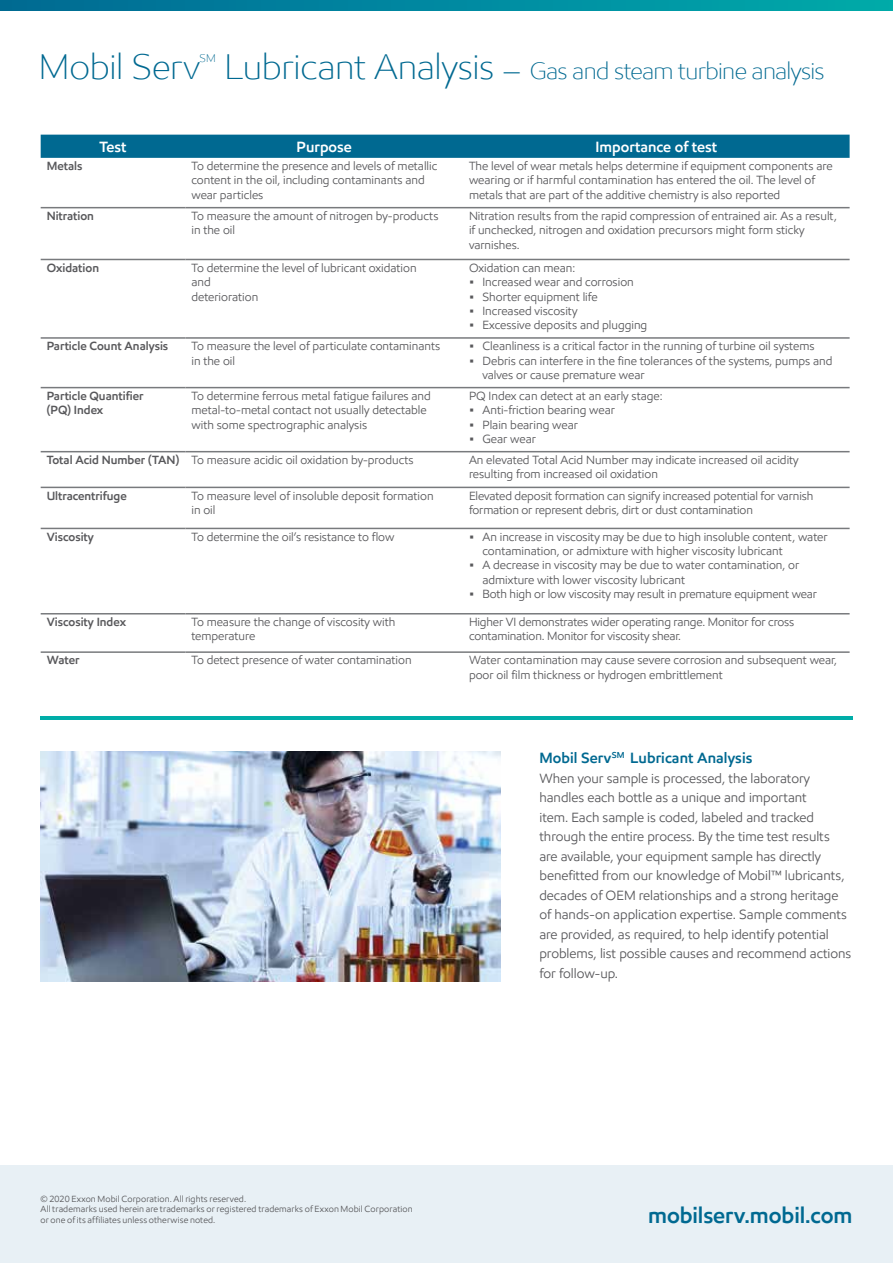
<style>
.page{position:relative;width:893px;height:1263px;background:#fff}
.page>*{position:absolute;margin:0;border:0;box-sizing:border-box;transform-origin:0 0}
.t1{font:300 36px "E Mprint";letter-spacing:-.005em;color:#006991}
.t2{font:300 24px "E Mprint";letter-spacing:-.03em;color:#006991}
.t3{font:600 22.5px "E Mprint";letter-spacing:-.005em;color:#006991}
.t4{font:600 15px "E Mprint";letter-spacing:.005em;color:#006991}
.t5{font:600 15px "E Mprint";color:#fff}
.t6{font:13.5px/19.5px "E Mprint";color:#58585b}
.t7{font:12px/14.4px "E Mprint";color:#58585b}
.t8{font:600 12px/14.4px "E Mprint";color:#58585b}
.t9{font:300 11.4px "E Mprint";color:#006991}
.t10{font:9px/10.5px "E Mprint";letter-spacing:.01em;color:#58585b}
.s1{font-size:36px}
.s2{font-weight:600}
</style>
<div class="page">
<img style="left:40px;top:752px;width:461px;height:229px">
<div style="left:41px;top:135px;width:809px;height:23px;background:#006991"></div>
<hr style="left:41px;top:207px;width:144px;height:1px;background:#787a7d">
<hr style="left:185px;top:207px;width:278px;height:1px;background:#787a7d">
<hr style="left:463px;top:207px;width:387px;height:1px;background:#787a7d">
<hr style="left:41px;top:259px;width:144px;height:1px;background:#787a7d">
<hr style="left:185px;top:259px;width:278px;height:1px;background:#787a7d">
<hr style="left:463px;top:259px;width:387px;height:1px;background:#787a7d">
<hr style="left:41px;top:337px;width:144px;height:2px;background:#787a7d">
<hr style="left:185px;top:337px;width:278px;height:2px;background:#787a7d">
<hr style="left:463px;top:337px;width:387px;height:2px;background:#787a7d">
<hr style="left:41px;top:387px;width:144px;height:1px;background:#787a7d">
<hr style="left:185px;top:387px;width:278px;height:1px;background:#787a7d">
<hr style="left:463px;top:387px;width:387px;height:1px;background:#787a7d">
<hr style="left:41px;top:451px;width:144px;height:1px;background:#787a7d">
<hr style="left:185px;top:451px;width:278px;height:1px;background:#787a7d">
<hr style="left:463px;top:451px;width:387px;height:1px;background:#787a7d">
<hr style="left:41px;top:487px;width:144px;height:1px;background:#787a7d">
<hr style="left:185px;top:487px;width:278px;height:1px;background:#787a7d">
<hr style="left:463px;top:487px;width:387px;height:1px;background:#787a7d">
<hr style="left:41px;top:528px;width:144px;height:1px;background:#787a7d">
<hr style="left:185px;top:528px;width:278px;height:1px;background:#787a7d">
<hr style="left:463px;top:528px;width:387px;height:1px;background:#787a7d">
<hr style="left:41px;top:613px;width:144px;height:1px;background:#787a7d">
<hr style="left:185px;top:613px;width:278px;height:1px;background:#787a7d">
<hr style="left:463px;top:613px;width:387px;height:1px;background:#787a7d">
<hr style="left:41px;top:651px;width:144px;height:2px;background:#787a7d">
<hr style="left:185px;top:651px;width:278px;height:2px;background:#787a7d">
<hr style="left:463px;top:651px;width:387px;height:2px;background:#787a7d">
<div style="left:0;top:1165px;width:893px;height:98px;background:#e8f0f5"></div>
<hr style="left:40px;top:717px;width:813px;height:3px;background:#00ada8">
<svg style="left:0;top:0;width:893px;height:10px;background:#00899f"></svg>
<h1 class="t1" style="left:39px;top:44px;width:163px">Mobil Serv</h1>
<p class="t9" style="left:200px;top:51px;width:18px">SM</p>
<h2 class="t2" style="left:224px;top:56px;width:602px"><span class="s1">Lubricant Analysis</span> — Gas and steam turbine analysis</h2>
<p class="t5" style="left:99px;top:137px;width:29px">Test</p>
<p class="t5" style="left:297px;top:137px;width:57px">Purpose</p>
<p class="t5" style="left:595px;top:137px;width:123px">Importance of test</p>
<p class="t8" style="left:47px;top:159px;width:37px">Metals</p>
<p class="t7" style="left:191px;top:159px;width:247px">To determine the presence and levels of metallic content in the oil, including contaminants and wear particles</p>
<p class="t7" style="left:469px;top:159px;width:365px">The level of wear metals helps determine if equipment components are wearing or if harmful contamination has entered the oil. The level of metals that are part of the additive chemistry is also reported</p>
<p class="t8" style="left:47px;top:208px;width:49px">Nitration</p>
<p class="t7" style="left:191px;top:208px;width:249px">To measure the amount of nitrogen by-products in the oil</p>
<p class="t7" style="left:469px;top:208px;width:369px">Nitration results from the rapid compression of entrained air. As a result, if unchecked, nitrogen and oxidation precursors might form sticky varnishes.</p>
<p class="t8" style="left:47px;top:260px;width:54px">Oxidation</p>
<p class="t7" style="left:191px;top:260px;width:227px">To determine the level of lubricant oxidation and<br>deterioration</p>
<p class="t7" style="left:469px;top:260px;width:108px">Oxidation can mean:</p>
<p class="t7" style="left:469px;top:275px;width:166px">• Increased wear and corrosion</p>
<p class="t7" style="left:469px;top:289px;width:130px">• Shorter equipment life</p>
<p class="t7" style="left:469px;top:303px;width:110px">• Increased viscosity</p>
<p class="t7" style="left:469px;top:318px;width:180px">• Excessive deposits and plugging</p>
<p class="t8" style="left:47px;top:339px;width:123px">Particle Count Analysis</p>
<p class="t7" style="left:191px;top:339px;width:250px">To measure the level of particulate contaminants in the oil</p>
<p class="t7" style="left:469px;top:339px;width:347px">• Cleanliness is a critical factor in the running of turbine oil systems</p>
<p class="t7" style="left:482px;top:353px;width:352px;text-indent:-14px">• Debris can interfere in the fine tolerances of the systems, pumps and valves or cause premature wear</p>
<p class="t8" style="left:47px;top:388px;width:98px">Particle Quantifier (PQ) Index</p>
<p class="t7" style="left:191px;top:388px;width:241px">To determine ferrous metal fatigue failures and metal-to-metal contact not usually detectable with some spectrographic analysis</p>
<p class="t7" style="left:469px;top:388px;width:195px">PQ Index can detect at an early stage:</p>
<p class="t7" style="left:469px;top:403px;width:148px">• Anti-friction bearing wear</p>
<p class="t7" style="left:469px;top:417px;width:110px">• Plain bearing wear</p>
<p class="t7" style="left:469px;top:432px;width:69px">• Gear wear</p>
<p class="t7" style="left:47px;top:452px;width:368px"><span class="s2">Total Acid Number (TAN)</span> To measure acidic oil oxidation by-products</p>
<p class="t7" style="left:469px;top:452px;width:331px">An elevated Total Acid Number may indicate increased oil acidity resulting from increased oil oxidation</p>
<p class="t8" style="left:47px;top:488px;width:82px">Ultracentrifuge</p>
<p class="t7" style="left:191px;top:488px;width:244px">To measure level of insoluble deposit formation in oil</p>
<p class="t7" style="left:469px;top:488px;width:346px">Elevated deposit formation can signify increased potential for varnish formation or represent debris, dirt or dust contamination</p>
<p class="t8" style="left:47px;top:529px;width:49px">Viscosity</p>
<p class="t7" style="left:191px;top:529px;width:205px">To determine the oil’s resistance to flow</p>
<p class="t7" style="left:482px;top:529px;width:347px;text-indent:-14px">• An increase in viscosity may be due to high insoluble content, water contamination, or admixture with higher viscosity lubricant</p>
<p class="t7" style="left:482px;top:558px;width:318px;text-indent:-14px">• A decrease in viscosity may be due to water contamination, or admixture with lower viscosity lubricant</p>
<p class="t7" style="left:469px;top:587px;width:350px">• Both high or low viscosity may result in premature equipment wear</p>
<p class="t8" style="left:47px;top:614px;width:81px">Viscosity Index</p>
<p class="t7" style="left:191px;top:615px;width:206px">To measure the change of viscosity with temperature</p>
<p class="t7" style="left:469px;top:615px;width:327px">Higher VI demonstrates wider operating range. Monitor for cross contamination. Monitor for viscosity shear.</p>
<p class="t8" style="left:47px;top:653px;width:34px">Water</p>
<p class="t7" style="left:191px;top:653px;width:222px">To detect presence of water contamination</p>
<p class="t7" style="left:469px;top:653px;width:369px">Water contamination may cause severe corrosion and subsequent wear, poor oil film thickness or hydrogen embrittlement</p>
<p class="t10" style="left:41px;top:1193px;width:374px">© 2020 Exxon Mobil Corporation. All rights reserved.<br>All trademarks used herein are trademarks or registered trademarks of Exxon Mobil Corporation or one of its affiliates unless otherwise noted.</p>
<p class="t4" style="left:539px;top:749px;width:215px">Mobil Serv<sup>SM</sup> Lubricant Analysis</p>
<p class="t6" style="left:539px;top:768px;width:313px">When your sample is processed, the laboratory handles each bottle as a unique and important<br>item. Each sample is coded, labeled and tracked through the entire process. By the time test results<br>are available, your equipment sample has directly benefitted from our knowledge of Mobil™ lubricants, decades of OEM relationships and a strong heritage of hands-on application expertise. Sample comments are provided, as required, to help identify potential problems, list possible causes and recommend actions for follow-up.</p>
<h3 class="t3" style="left:648px;top:1201px;width:206px">mobilserv.mobil.com</h3>
</div>
